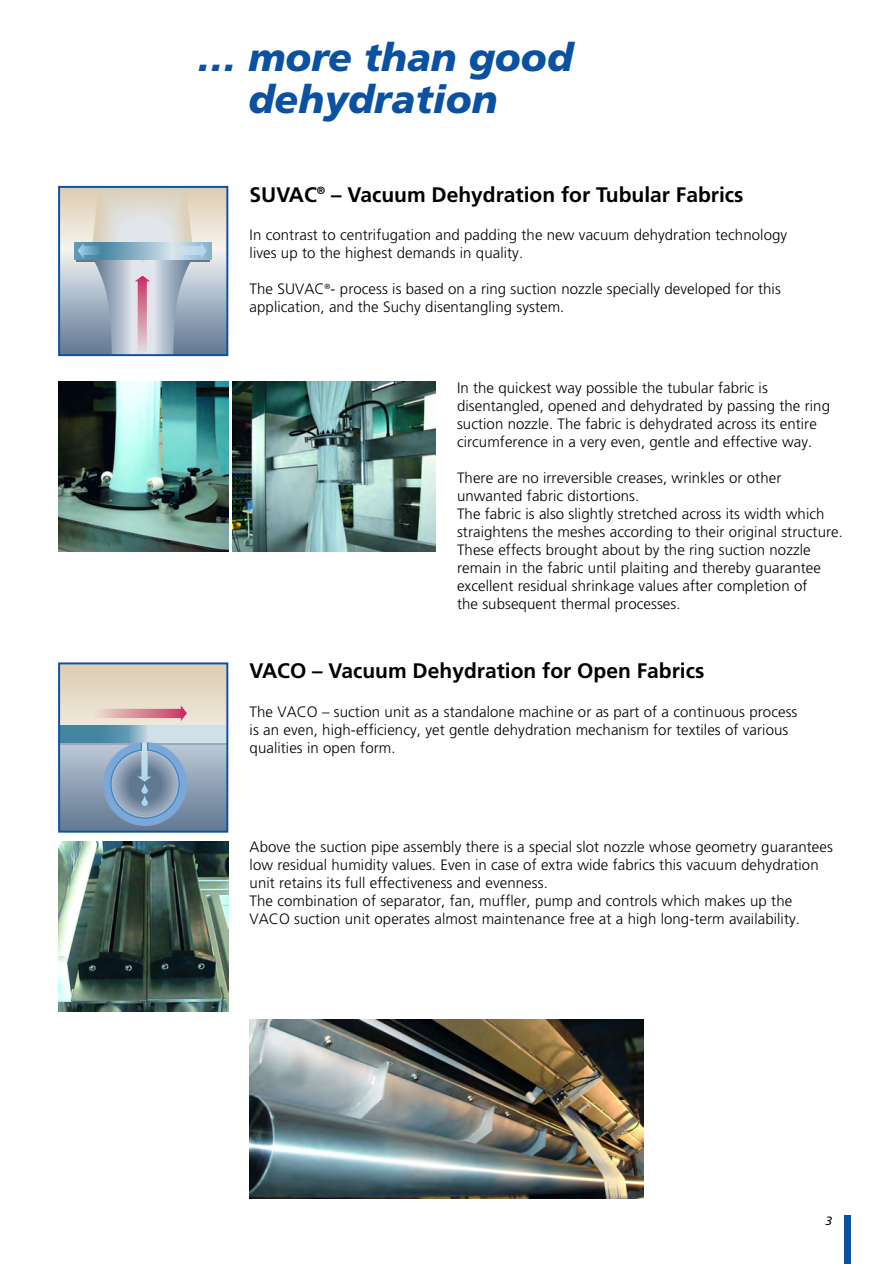
<style>
.page{position:relative;width:893px;height:1264px;background:#fff}
.page>*{position:absolute;margin:0;border:0;box-sizing:border-box;transform-origin:0 0}
.t1{font:italic 900 39px/42px "Frutiger";color:#0a51a1}
.t2{font:700 21px "Frutiger";color:#000}
.t3{font:300 15px/18px "Frutiger";letter-spacing:.005em;color:#000}
.t4{font:italic 12px "Frutiger";color:#000}
</style>
<div class="page">
<img style="left:58px;top:185px;width:793px;height:1078px">
<h1 class="t1" style="left:248px;top:39px;width:326px;text-indent:-51px">… more than good dehydration</h1>
<h2 class="t2" style="left:249px;top:186px;width:495px">SUVAC<sup>®</sup> – Vacuum Dehydration for Tubular Fabrics</h2>
<p class="t3" style="left:249px;top:227px;width:539px">In contrast to centrifugation and padding the new vacuum dehydration technology lives up to the highest demands in quality.</p>
<p class="t3" style="left:249px;top:281px;width:532px">The SUVAC<sup>®</sup>- process is based on a ring suction nozzle specially developed for this application, and the Suchy disentangling system.</p>
<p class="t3" style="left:457px;top:380px;width:374px">In the quickest way possible the tubular fabric is disentangled, opened and dehydrated by passing the ring suction nozzle. The fabric is dehydrated across its entire circumference in a very even, gentle and effective way.</p>
<p class="t3" style="left:457px;top:470px;width:387px">There are no irreversible creases, wrinkles or other unwanted fabric distortions.<br>The fabric is also slightly stretched across its width which straightens the meshes according to their original structure.<br>These effects brought about by the ring suction nozzle remain in the fabric until plaiting and thereby guarantee excellent residual shrinkage values after completion of<br>the subsequent thermal processes.</p>
<h2 class="t2" style="left:249px;top:662px;width:456px">VACO – Vacuum Dehydration for Open Fabrics</h2>
<p class="t3" style="left:249px;top:703px;width:549px">The VACO – suction unit as a standalone machine or as part of a continuous process is an even, high-efficiency, yet gentle dehydration mechanism for textiles of various qualities in open form.</p>
<p class="t3" style="left:249px;top:839px;width:584px">Above the suction pipe assembly there is a special slot nozzle whose geometry guarantees low residual humidity values. Even in case of extra wide fabrics this vacuum dehydration unit retains its full effectiveness and evenness.<br>The combination of separator, fan, muffler, pump and controls which makes up the VACO suction unit operates almost maintenance free at a high long-term availability.</p>
<p class="t4" style="left:825px;top:1215px;width:8px">3</p>
</div>
